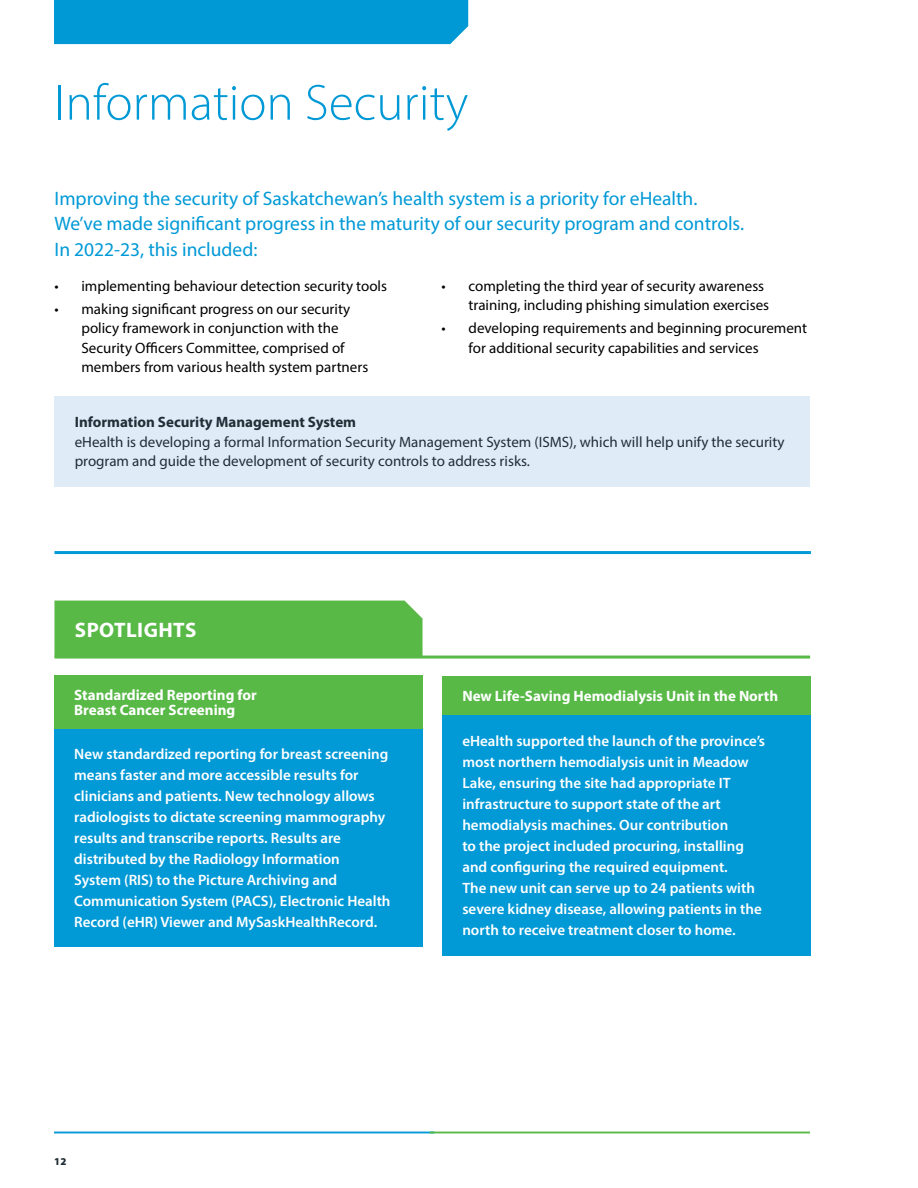
<style>
.page{position:relative;width:918px;height:1188px;background:#fff}
.page>*{position:absolute;margin:0;border:0;box-sizing:border-box;transform-origin:0 0}
.t1{font:300 51px "Myriad Pro";color:#0099d6}
.t2{font:700 21px "Myriad Pro";letter-spacing:.02em;color:#fff}
.t3{font:19.5px/25.5px "Myriad Pro";color:#0199d6}
.t4{font:600 15px/21px "Myriad Pro";color:#fff}
.t5{font:15px/19.5px "Myriad Pro";color:#000}
.t6{font:15px/19.5px "Myriad Pro";color:#222e36}
.t7{font:700 15px/15px "Myriad Pro";color:#fff}
.t8{font:700 15px "Myriad Pro";color:#222e36}
.t9{font:900 10.5px "Myriad Pro";color:#222e36}
</style>
<div class="page">
<hr style="left:54px;top:1132px;width:380px;height:1px;background:#0199d6">
<hr style="left:430px;top:1132px;width:380px;height:1px;background:#58b947">
<div style="left:54px;top:0;width:414px;height:44px;background:#0099d6"></div>
<div style="left:54px;top:396px;width:756px;height:91px;background:#dfecf8"></div>
<hr style="left:54px;top:656px;width:756px;height:3px;background:#58b947">
<div style="left:54px;top:601px;width:369px;height:56px;background:#58b947"></div>
<div style="left:54px;top:727px;width:368px;height:220px;background:#0199d6"></div>
<div style="left:54px;top:675px;width:368px;height:53px;background:#58b947"></div>
<div style="left:442px;top:715px;width:368px;height:240px;background:#0199d6"></div>
<div style="left:442px;top:677px;width:368px;height:38px;background:#58b947"></div>
<hr style="left:54px;top:551px;width:757px;height:3px;background:#0199d6">
<h1 class="t1" style="left:54px;top:72px;width:416px">Information Security</h1>
<h3 class="t3" style="left:54px;top:185px;width:691px">Improving the security of Saskatchewan’s health system is a priority for eHealth.<br>We’ve made significant progress in the maturity of our security program and controls.<br>In 2022-23, this included:</h3>
<p class="t5" style="left:54px;top:276px;width:334px">• implementing behaviour detection security tools</p>
<p class="t5" style="left:81px;top:299px;width:288px;text-indent:-27px">• making significant progress on our security policy framework in conjunction with the Security Officers Committee, comprised of members from various health system partners</p>
<p class="t5" style="left:469px;top:276px;width:302px;text-indent:-27px">• completing the third year of security awareness training, including phishing simulation exercises</p>
<p class="t5" style="left:469px;top:318px;width:340px;text-indent:-27px">• developing requirements and beginning procurement for additional security capabilities and services</p>
<p class="t8" style="left:75px;top:413px;width:283px">Information Security Management System</p>
<p class="t6" style="left:75px;top:432px;width:711px">eHealth is developing a formal Information Security Management System (ISMS), which will help unify the security program and guide the development of security controls to address risks.</p>
<h2 class="t2" style="left:75px;top:616px;width:123px">SPOTLIGHTS</h2>
<p class="t7" style="left:74px;top:687px;width:184px">Standardized Reporting for<br>Breast Cancer Screening</p>
<p class="t4" style="left:74px;top:743px;width:318px">New standardized reporting for breast screening means faster and more accessible results for clinicians and patients. New technology allows radiologists to dictate screening mammography results and transcribe reports. Results are distributed by the Radiology Information<br>System (RIS) to the Picture Archiving and Communication System (PACS), Electronic Health Record (eHR) Viewer and MySaskHealthRecord.</p>
<p class="t7" style="left:462px;top:688px;width:317px">New Life-Saving Hemodialysis Unit in the North</p>
<p class="t4" style="left:462px;top:730px;width:304px">eHealth supported the launch of the province’s most northern hemodialysis unit in Meadow Lake, ensuring the site had appropriate IT infrastructure to support state of the art hemodialysis machines. Our contribution<br>to the project included procuring, installing and configuring the required equipment.<br>The new unit can serve up to 24 patients with severe kidney disease, allowing patients in the north to receive treatment closer to home.</p>
<p class="t9" style="left:54px;top:1154px;width:14px">12</p>
</div>
